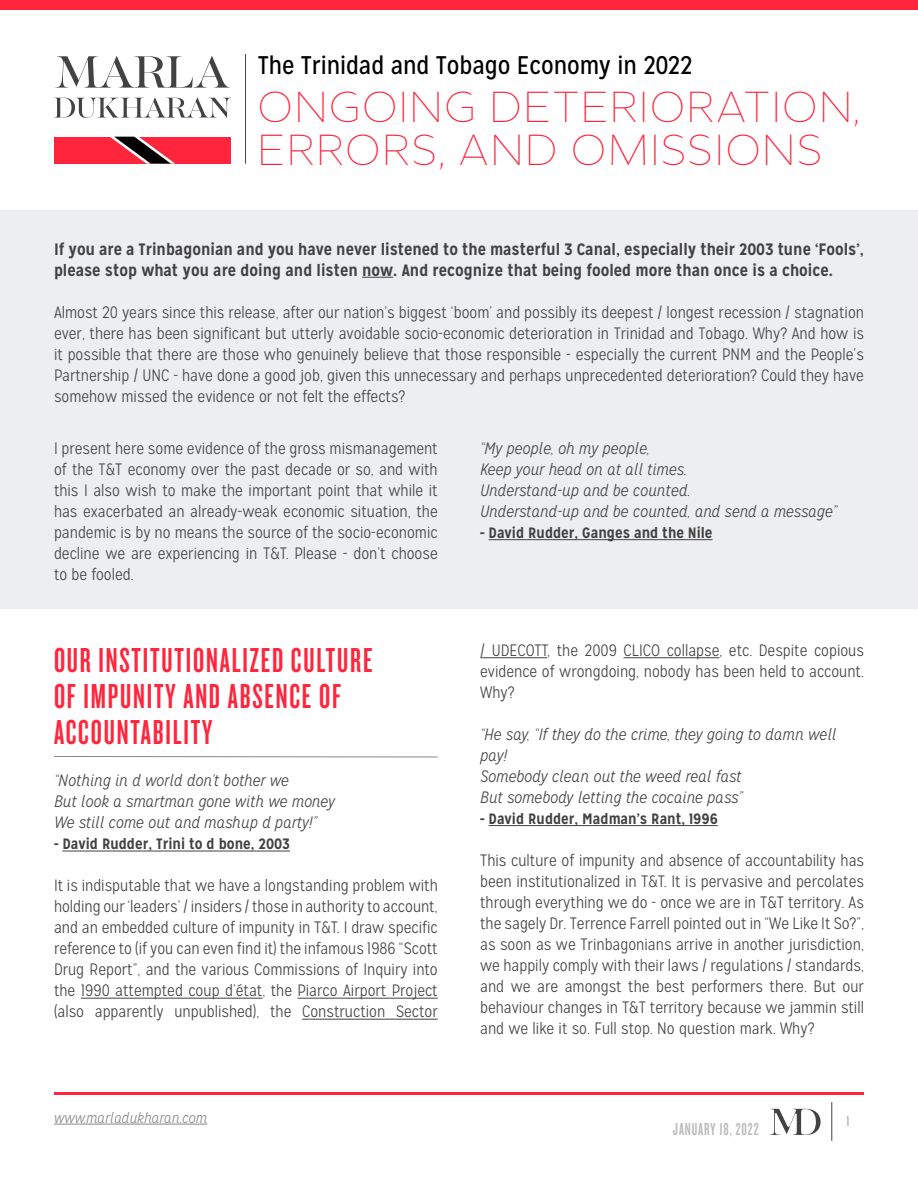
<style>
.page{position:relative;width:918px;height:1188px;background:#fff}
.page>*{position:absolute;margin:0;border:0;box-sizing:border-box;transform-origin:0 0}
.t1{font:42.6px/42.6px "Minaxi Hairline Text";color:#ff253c}
.t2{font:36px/36px "Knockout 47 Bantamweight";letter-spacing:.05em;color:#ff253c}
.t3{font:25.5px "Mission Gothic";letter-spacing:-.005em;color:#000}
.t4{font:18px "Knockout 47 Bantamweight";letter-spacing:.05em;color:#bababa}
.t5{font:300 16.5px/21px "Mission Gothic";color:#434141;text-align:justify}
.t6{font:italic 300 16.5px/21px "Mission Gothic";color:#434141}
.t7{font:700 16.5px/21px "Mission Gothic";color:#434141}
.t8{font:700 15px "Mission Gothic";color:#434141}
.t9{font:italic 300 15px "Mission Gothic";color:#8a878a}
.t10{font:300 13.5px "Mission Gothic";color:#8a878a}
</style>
<div class="page">
<svg style="left:770px;top:1109px;width:51px;height:26px"></svg>
<hr style="left:832px;top:1102px;width:1px;height:39px;background:#434141">
<hr style="left:54px;top:1124px;width:153px;height:1px;background:#8a878a">
<hr style="left:54px;top:1092px;width:810px;height:2px;background:#ff253c">
<div style="left:0;top:210px;width:918px;height:399px;background:#eceef1"></div>
<div style="left:0;top:0;width:918px;height:9px;background:#ff253c"></div>
<hr style="left:362px;top:277px;width:31px;height:1px;background:#434141">
<svg style="left:54px;top:756px;width:384px;height:2px"></svg>
<svg style="left:55px;top:56px;width:175px;height:32px"></svg>
<svg style="left:54px;top:98px;width:176px;height:20px"></svg>
<hr style="left:245px;top:54px;width:1px;height:110px;background:#434141">
<div style="left:54px;top:137px;width:177px;height:27px;background:#ff253c"></div>
<hr style="left:62px;top:851px;width:228px;height:1px;background:#434141">
<hr style="left:81px;top:998px;width:181px;height:1px;background:#434141">
<hr style="left:298px;top:998px;width:140px;height:1px;background:#434141">
<hr style="left:302px;top:1019px;width:136px;height:1px;background:#434141">
<hr style="left:480px;top:657px;width:67px;height:1px;background:#434141">
<hr style="left:624px;top:657px;width:95px;height:1px;background:#434141">
<hr style="left:489px;top:825px;width:229px;height:1px;background:#434141">
<svg style="left:110px;top:137px;width:65px;height:27px"></svg>
<hr style="left:489px;top:539px;width:224px;height:1px;background:#434141">
<h3 class="t3" style="left:258px;top:50px;width:436px">The Trinidad and Tobago Economy in 2022</h3>
<h1 class="t1" style="left:257px;top:85px;width:605px">ONGOING DETERIORATION,<br>ERRORS, AND OMISSIONS</h1>
<p class="t7" style="left:54px;top:238px;width:812px">If you are a Trinbagonian and you have never listened to the masterful 3 Canal, especially their 2003 tune ‘Fools’, please stop what you are doing and listen now. And recognize that being fooled more than once is a choice.</p>
<p class="t5" style="left:54px;top:302px;width:812px">Almost 20 years since this release, after our nation’s biggest ‘boom’ and possibly its deepest / longest recession / stagnation ever, there has been significant but utterly avoidable socio-economic deterioration in Trinidad and Tobago. Why? And how is it possible that there are those who genuinely believe that those responsible - especially the current PNM and the People’s Partnership / UNC - have done a good job, given this unnecessary and perhaps unprecedented deterioration? Could they have somehow missed the evidence or not felt the effects?</p>
<p class="t5" style="left:54px;top:438px;width:385px">I present here some evidence of the gross mismanagement of the T&amp;T economy over the past decade or so, and with this I also wish to make the important point that while it has exacerbated an already-weak economic situation, the pandemic is by no means the source of the socio-economic decline we are experiencing in T&amp;T. Please - don’t choose to be fooled.</p>
<p class="t6" style="left:480px;top:438px;width:358px">“My people, oh my people,<br>Keep your head on at all times.<br>Understand-up and be counted.<br>Understand-up and be counted, and send a message”</p>
<p class="t8" style="left:480px;top:523px;width:234px">- David Rudder, Ganges and the Nile</p>
<h2 class="t2" style="left:54px;top:642px;width:320px">OUR INSTITUTIONALIZED CULTURE<br>OF IMPUNITY AND ABSENCE OF<br>ACCOUNTABILITY</h2>
<p class="t6" style="left:54px;top:770px;width:283px">“Nothing in d world don’t bother we<br>But look a smartman gone with we money<br>We still come out and mashup d party!”</p>
<p class="t8" style="left:54px;top:835px;width:237px">- David Rudder, Trini to d bone, 2003</p>
<p class="t5" style="left:54px;top:875px;width:385px">It is indisputable that we have a longstanding problem with holding our ‘leaders’ / insiders / those in authority to account, and an embedded culture of impunity in T&amp;T. I draw specific reference to (if you can even find it) the infamous 1986 “Scott Drug Report”, and the various Commissions of Inquiry into the 1990 attempted coup d’état, the Piarco Airport Project (also apparently unpublished), the Construction Sector</p>
<p class="t5" style="left:480px;top:640px;width:385px">/ UDECOTT, the 2009 CLICO collapse, etc. Despite copious evidence of wrongdoing, nobody has been held to account.<br>Why?</p>
<p class="t6" style="left:480px;top:724px;width:358px">“He say, “If they do the crime, they going to damn well pay!<br>Somebody clean out the weed real fast<br>But somebody letting the cocaine pass”</p>
<p class="t8" style="left:480px;top:809px;width:239px">- David Rudder, Madman’s Rant, 1996</p>
<p class="t5" style="left:480px;top:850px;width:385px">This culture of impunity and absence of accountability has been institutionalized in T&amp;T. It is pervasive and percolates through everything we do - once we are in T&amp;T territory. As the sagely Dr. Terrence Farrell pointed out in “We Like It So?”, as soon as we Trinbagonians arrive in another jurisdiction, we happily comply with their laws / regulations / standards, and we are amongst the best performers there. But our behaviour changes in T&amp;T territory because we jammin still and we like it so. Full stop. No question mark. Why?</p>
<p class="t9" style="left:54px;top:1109px;width:155px">www.marladukharan.com</p>
<p class="t10" style="left:846px;top:1114px;width:5px">1</p>
<p class="t4" style="left:673px;top:1118px;width:87px">JANUARY 18, 2022</p>
</div>
